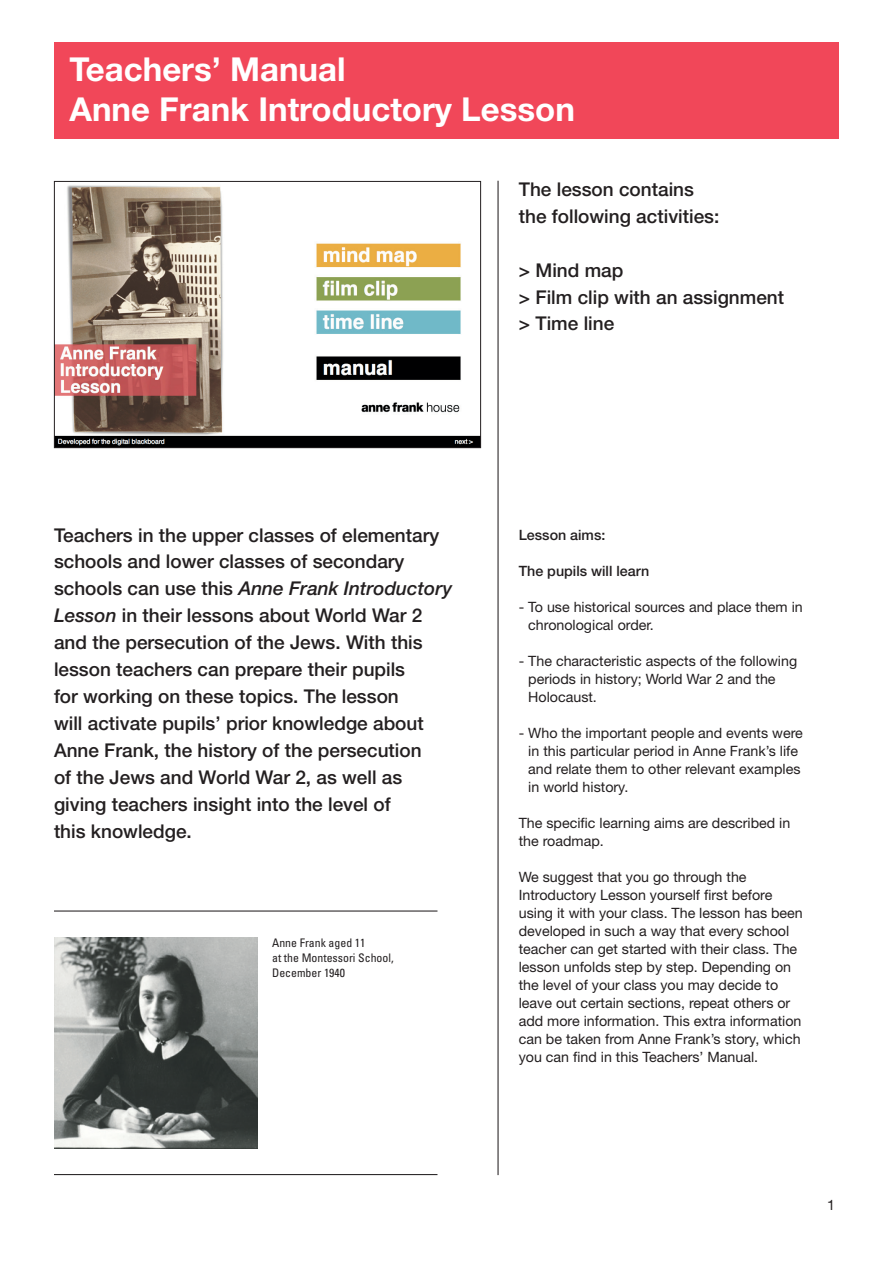
<style>
.page{position:relative;width:893px;height:1263px;background:#fff}
.page>*{position:absolute;margin:0;border:0;box-sizing:border-box;transform-origin:0 0}
.t1{font:700 33px/39.6px "Helvetica Neue";color:#fff}
.t2{font:500 19.05px/26.8px "Helvetica Neue";color:#231f20}
.t3{font:14.25px/18px "Helvetica Neue";color:#231f20}
.t4{font:500 14.25px "Helvetica Neue";color:#231f20}
.t5{font:condensed 11.85px/15px "Univers";color:#231f20}
.s1{font-style:italic}
</style>
<div class="page">
<div style="left:54px;top:43px;width:785px;height:96px;background:#f14759"></div>
<img style="left:54px;top:937px;width:203px;height:211px">
<hr style="left:54px;top:910px;width:383px;height:1px;background:#231f20">
<hr style="left:54px;top:1174px;width:383px;height:1px;background:#231f20">
<img style="left:56px;top:185px;width:423px;height:261px">
<div style="left:54px;top:181px;width:427px;height:267px;border:1px solid #231f20"></div>
<hr style="left:497px;top:181px;width:2px;height:994px;background:#231f20">
<h1 class="t1" style="left:69px;top:49px;width:507px">Teachers’ Manual<br>Anne Frank Introductory Lesson</h1>
<h2 class="t2" style="left:519px;top:175px;width:202px">The lesson contains the following activities:</h2>
<h2 class="t2" style="left:519px;top:256px;width:267px">&gt; Mind map<br>&gt; Film clip with an assignment &gt; Time line</h2>
<p class="t2" style="left:54px;top:521px;width:400px">Teachers in the upper classes of elementary schools and lower classes of secondary schools can use this <span class="s1">Anne Frank Introductory Lesson</span> in their lessons about World War 2 and the persecution of the Jews. With this lesson teachers can prepare their pupils<br>for working on these topics. The lesson<br>will activate pupils’ prior knowledge about Anne Frank, the history of the persecution<br>of the Jews and World War 2, as well as giving teachers insight into the level of<br>this knowledge.</p>
<p class="t5" style="left:272px;top:935px;width:123px">Anne Frank aged 11<br>at the Montessori School,<br>December 1940</p>
<p class="t4" style="left:519px;top:526px;width:88px">Lesson aims:</p>
<p class="t4" style="left:519px;top:562px;width:132px">The pupils will learn</p>
<p class="t3" style="left:528px;top:598px;width:276px;text-indent:-10px">- To use historical sources and place them in chronological order.</p>
<p class="t3" style="left:528px;top:652px;width:270px;text-indent:-10px">- The characteristic aspects of the following periods in history; World War 2 and the<br>Holocaust.</p>
<p class="t3" style="left:528px;top:724px;width:276px;text-indent:-10px">- Who the important people and events were in this particular period in Anne Frank’s life and relate them to other relevant examples in world history.</p>
<p class="t3" style="left:519px;top:814px;width:273px">The specific learning aims are described in the roadmap.</p>
<p class="t3" style="left:519px;top:868px;width:285px">We suggest that you go through the Introductory Lesson yourself first before using it with your class. The lesson has been developed in such a way that every school teacher can get started with their class. The lesson unfolds step by step. Depending on the level of your class you may decide to leave out certain sections, repeat others or add more information. This extra information can be taken from Anne Frank’s story, which you can find in this Teachers’ Manual.</p>
<p class="t3" style="left:827px;top:1196px;width:9px">1</p>
</div>
